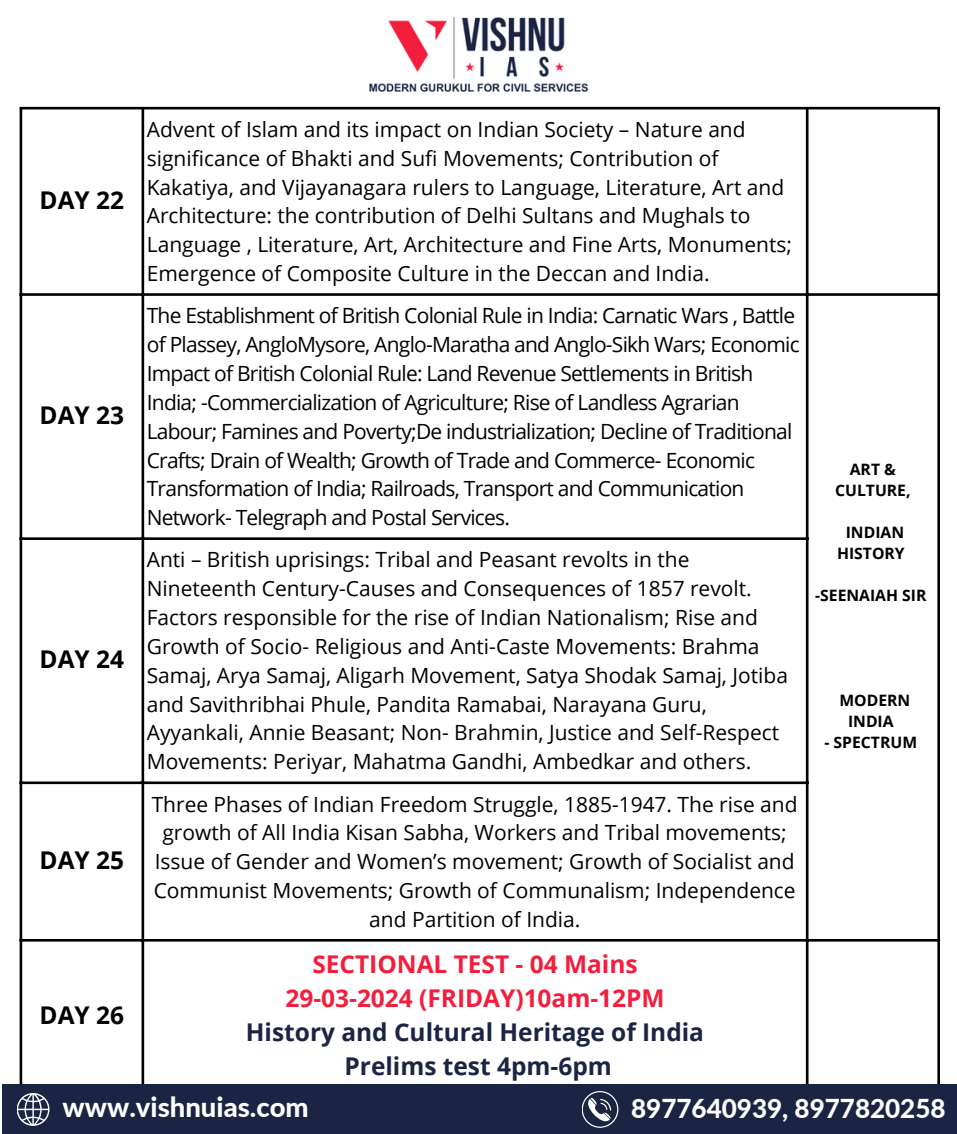
<style>
.page{position:relative;width:957px;height:1134px;background:#fff}
.page>*{position:absolute;margin:0;border:0;box-sizing:border-box;transform-origin:0 0}
.t1{font:800 27.47px "Lato";color:#fff}
.t2{font:800 26.07px "Lato";color:#fff}
.t3{font:700 24.5px "Open Sans";color:#1b2443}
.t4{font:700 24.5px "Open Sans";color:#f31e3e}
.t5{font:700 24.5px "Open Sans";color:#000}
.t6{font:21px/28.9px "Open Sans";color:#000}
.t7{font:21px/28.9px "Open Sans";letter-spacing:-.035em;color:#000}
.t8{font:700 15.75px/21px "Open Sans";color:#000;text-align:center}
</style>
<div class="page">
<hr style="left:20px;top:109px;width:2px;height:981px;background:#000">
<hr style="left:142px;top:109px;width:2px;height:981px;background:#000">
<hr style="left:806px;top:109px;width:2px;height:981px;background:#000">
<hr style="left:937px;top:109px;width:3px;height:981px;background:#000">
<hr style="left:20px;top:107px;width:920px;height:2px;background:#000">
<hr style="left:20px;top:293px;width:920px;height:3px;background:#000">
<hr style="left:20px;top:537px;width:788px;height:3px;background:#000">
<hr style="left:20px;top:781px;width:788px;height:3px;background:#000">
<hr style="left:20px;top:939px;width:920px;height:3px;background:#000">
<div style="left:0;top:1084px;width:957px;height:50px;background:#1b2443"></div>
<svg style="left:582px;top:1091px;width:36px;height:37px"></svg>
<svg style="left:17px;top:1093px;width:33px;height:33px"></svg>
<img style="left:369px;top:17px;width:220px;height:75px">
<p class="t5" style="left:40px;top:183px;width:86px">DAY 22</p>
<p class="t5" style="left:40px;top:398px;width:86px">DAY 23</p>
<p class="t5" style="left:40px;top:642px;width:86px">DAY 24</p>
<p class="t5" style="left:40px;top:843px;width:86px">DAY 25</p>
<p class="t6" style="left:147px;top:114px;width:647px">Advent of Islam and its impact on Indian Society – Nature and significance of Bhakti and Sufi Movements; Contribution of Kakatiya, and Vijayanagara rulers to Language, Literature, Art and Architecture: the contribution of Delhi Sultans and Mughals to Language , Literature, Art, Architecture and Fine Arts, Monuments; Emergence of Composite Culture in the Deccan and India.</p>
<p class="t7" style="left:147px;top:301px;width:654px">The Establishment of British Colonial Rule in India: Carnatic Wars , Battle of Plassey, AngloMysore, Anglo-Maratha and Anglo-Sikh Wars; Economic Impact of British Colonial Rule: Land Revenue Settlements in British India; -Commercialization of Agriculture; Rise of Landless Agrarian Labour; Famines and Poverty;De industrialization; Decline of Traditional Crafts; Drain of Wealth; Growth of Trade and Commerce- Economic Transformation of India; Railroads, Transport and Communication Network- Telegraph and Postal Services.</p>
<p class="t6" style="left:147px;top:545px;width:643px">Anti – British uprisings: Tribal and Peasant revolts in the Nineteenth Century-Causes and Consequences of 1857 revolt.<br>Factors responsible for the rise of Indian Nationalism; Rise and Growth of Socio- Religious and Anti-Caste Movements: Brahma Samaj, Arya Samaj, Aligarh Movement, Satya Shodak Samaj, Jotiba and Savithribhai Phule, Pandita Ramabai, Narayana Guru, Ayyankali, Annie Beasant; Non- Brahmin, Justice and Self-Respect Movements: Periyar, Mahatma Gandhi, Ambedkar and others.</p>
<p class="t6" style="left:152px;top:789px;width:647px;text-align:center">Three Phases of Indian Freedom Struggle, 1885-1947. The rise and growth of All India Kisan Sabha, Workers and Tribal movements; Issue of Gender and Women’s movement; Growth of Socialist and Communist Movements; Growth of Communalism; Independence and Partition of India.</p>
<p class="t8" style="left:835px;top:459px;width:77px">ART &amp;<br>CULTURE,</p>
<p class="t8" style="left:837px;top:522px;width:69px">INDIAN<br>HISTORY</p>
<p class="t8" style="left:815px;top:585px;width:113px">-SEENAIAH SIR</p>
<p class="t8" style="left:839px;top:689px;width:72px">MODERN<br>INDIA</p>
<p class="t8" style="left:824px;top:731px;width:94px">- SPECTRUM</p>
<p class="t4" style="left:312px;top:947px;width:327px">SECTIONAL TEST - 04 Mains</p>
<p class="t4" style="left:285px;top:981px;width:380px">29-03-2024 (FRIDAY)10am-12PM</p>
<p class="t3" style="left:246px;top:1015px;width:460px">History and Cultural Heritage of India</p>
<p class="t3" style="left:344px;top:1049px;width:269px">Prelims test 4pm-6pm</p>
<h1 class="t1" style="left:63px;top:1090px;width:248px">www.vishnuias.com</h1>
<p class="t2" style="left:631px;top:1092px;width:316px">8977500939, 8977820258</p>
<p class="t5" style="left:40px;top:998px;width:86px">DAY 26</p>
<p class="t2" style="left:691px;top:1092px;width:32px">64</p>
</div>
